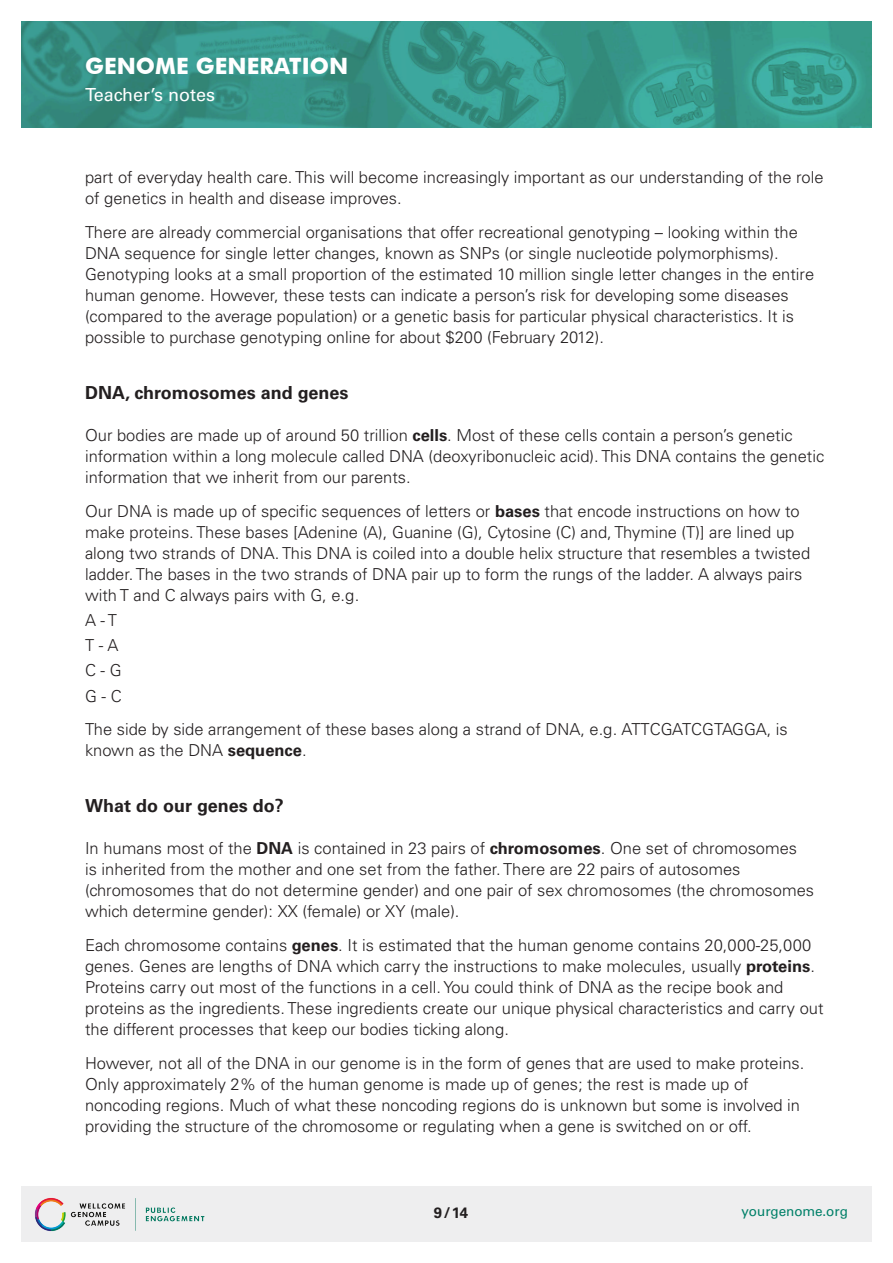
<style>
.page{position:relative;width:893px;height:1263px;background:#fff}
.page>*{position:absolute;margin:0;border:0;box-sizing:border-box;transform-origin:0 0}
.t1{font:700 22.5px "Futura BT";color:#fff}
.Title_2__5spacetop{font:700 18px "Univers";color:#231f20}
.t2{font:18px "Univers";color:#fff}
.Text_1{font:300 16.5px/21px "Univers";color:#231f20}
.t3{font:700 15px "Univers";color:#231f20}
.t4{font:13.5px "Univers";letter-spacing:-.005em;color:#008068}
.s1{font-weight:700}
</style>
<div class="page">
<div style="left:21px;top:1186px;width:851px;height:56px;background:#eeeeef"></div>
<img style="left:21px;top:21px;width:851px;height:107px">
<img style="left:35px;top:1198px;width:169px;height:34px">
<h1 class="t1" style="left:85px;top:52px;width:265px">GENOME GENERATION</h1>
<p class="t2" style="left:85px;top:84px;width:132px">Teacher’s notes</p>
<p class="Text_1" style="left:85px;top:167px;width:740px">part of everyday health care. This will become increasingly important as our understanding of the role of genetics in health and disease improves.</p>
<p class="Text_1" style="left:85px;top:222px;width:731px">There are already commercial organisations that offer recreational genotyping – looking within the DNA sequence for single letter changes, known as SNPs (or single nucleotide polymorphisms).<br>Genotyping looks at a small proportion of the estimated 10 million single letter changes in the entire human genome. However, these tests can indicate a person’s risk for developing some diseases (compared to the average population) or a genetic basis for particular physical characteristics. It is possible to purchase genotyping online for about $200 (February 2012).</p>
<p class="Title_2__5spacetop" style="left:85px;top:382px;width:265px">DNA, chromosomes and genes</p>
<p class="Text_1" style="left:85px;top:424px;width:741px">Our bodies are made up of around 50 trillion <span class="s1">cells</span>. Most of these cells contain a person’s genetic information within a long molecule called DNA (deoxyribonucleic acid). This DNA contains the genetic information that we inherit from our parents.</p>
<p class="Text_1" style="left:85px;top:500px;width:727px">Our DNA is made up of specific sequences of letters or <span class="s1">bases</span> that encode instructions on how to make proteins. These bases [Adenine (A), Guanine (G), Cytosine (C) and, Thymine (T)] are lined up along two strands of DNA. This DNA is coiled into a double helix structure that resembles a twisted ladder. The bases in the two strands of DNA pair up to form the rungs of the ladder. A always pairs with T and C always pairs with G, e.g.</p>
<p class="Text_1" style="left:85px;top:609px;width:33px">A - T</p>
<p class="Text_1" style="left:85px;top:635px;width:35px">T - A</p>
<p class="Text_1" style="left:85px;top:660px;width:38px">C - G</p>
<p class="Text_1" style="left:85px;top:685px;width:38px">G - C</p>
<p class="Text_1" style="left:85px;top:719px;width:704px">The side by side arrangement of these bases along a strand of DNA, e.g. ATTCGATCGTAGGA, is known as the DNA <span class="s1">sequence</span>.</p>
<p class="Title_2__5spacetop" style="left:85px;top:795px;width:200px">What do our genes do?</p>
<p class="Text_1" style="left:85px;top:838px;width:730px">In humans most of the <span class="s1">DNA</span> is contained in 23 pairs of <span class="s1">chromosomes</span>. One set of chromosomes<br>is inherited from the mother and one set from the father. There are 22 pairs of autosomes (chromosomes that do not determine gender) and one pair of sex chromosomes (the chromosomes which determine gender): XX (female) or XY (male).</p>
<p class="Text_1" style="left:85px;top:935px;width:740px">Each chromosome contains <span class="s1">genes</span>. It is estimated that the human genome contains 20,000-25,000 genes. Genes are lengths of DNA which carry the instructions to make molecules, usually <span class="s1">proteins</span>.<br>Proteins carry out most of the functions in a cell. You could think of DNA as the recipe book and proteins as the ingredients. These ingredients create our unique physical characteristics and carry out the different processes that keep our bodies ticking along.</p>
<p class="Text_1" style="left:85px;top:1052px;width:721px">However, not all of the DNA in our genome is in the form of genes that are used to make proteins.<br>Only approximately 2% of the human genome is made up of genes; the rest is made up of noncoding regions. Much of what these noncoding regions do is unknown but some is involved in providing the structure of the chromosome or regulating when a gene is switched on or off.</p>
<p class="t3" style="left:434px;top:1204px;width:36px">9/14</p>
<p class="t4" style="left:741px;top:1203px;width:108px">yourgenome.org</p>
</div>
